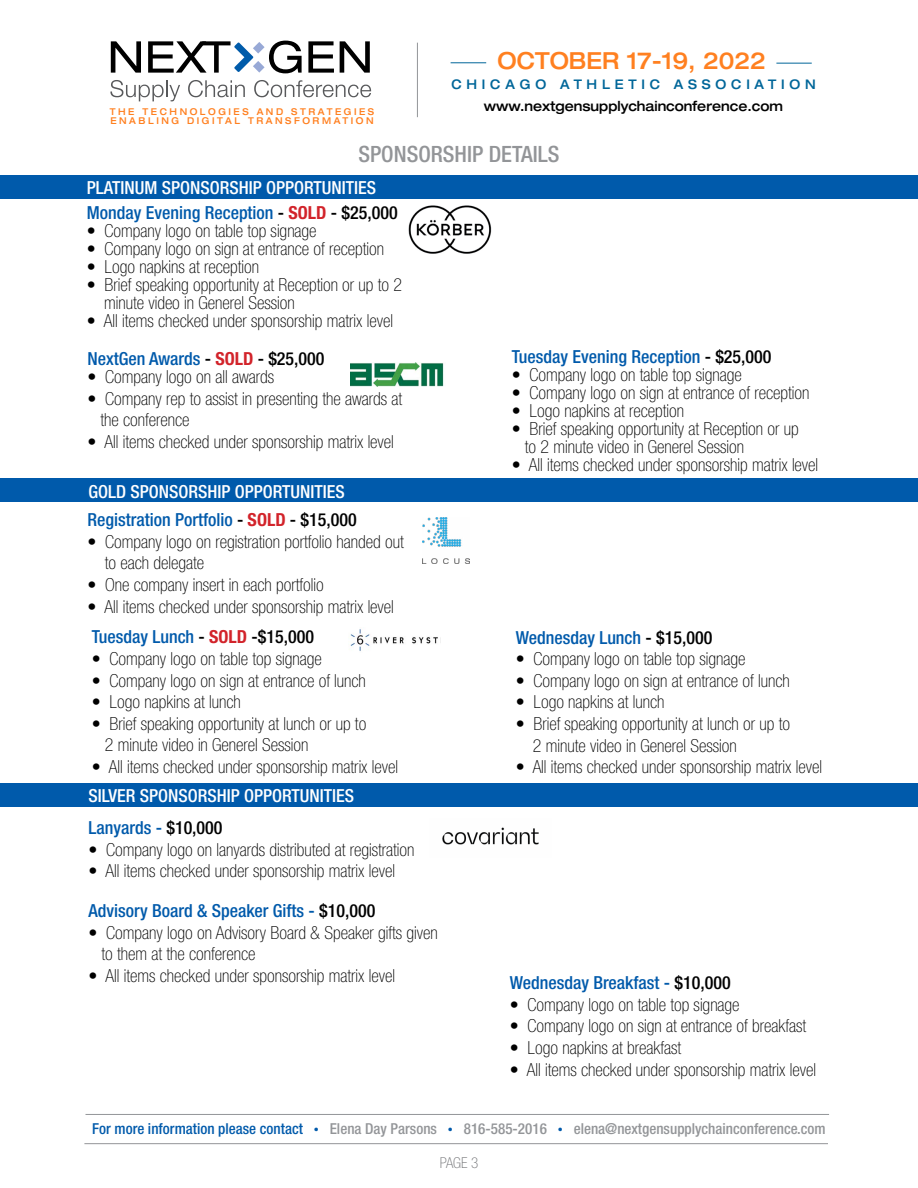
<style>
.page{position:relative;width:918px;height:1188px;background:#fff}
.page>*{position:absolute;margin:0;border:0;box-sizing:border-box;transform-origin:0 0}
.t1{font:500 expanded 23.55px "Helvetica Neue LT Std";color:#ff8020;scale:.9 1}
.t2{font:500 condensed 22.5px "Helvetica Neue LT Std";color:#939598}
.t3{font:100 condensed 18px/21.6px "Helvetica Neue LT Std";color:#000}
.t4{font:500 condensed 18px "Helvetica Neue LT Std";color:#005aab}
.t5{font:500 condensed 18px/25.5px "Helvetica Neue LT Std";color:#fff}
.t6{font:500 condensed 15.15px "Helvetica Neue LT Std";color:#939598}
.t7{font:100 condensed 15px "Helvetica Neue LT Std";color:#6d6e71}
.t8{font:500 expanded 13.95px "Helvetica Neue LT Std";color:#000;scale:.9 1}
.t9{font:500 expanded 13.35px "Helvetica Neue LT Std";letter-spacing:.4em;color:#069;scale:.9 1}
.t10{font:500 expanded 9.45px/9.4px "Helvetica Neue LT Std";letter-spacing:.3em;color:#ff8020;scale:.9 1}
.s1{color:#005aab}
.s2{color:#000}
.s3{font-weight:700;color:#d2232a}
.s4{font-weight:500;color:#005aab}
.s5{font-weight:500}
.s6{font-size:10.05px;color:#005aab}
</style>
<div class="page">
<div style="left:0;top:784px;width:918px;height:23px;background:#005aab"></div>
<div style="left:0;top:478px;width:918px;height:23px;background:#005aab"></div>
<div style="left:0;top:175px;width:918px;height:24px;background:#005aab"></div>
<hr style="left:86px;top:1114px;width:743px;height:1px;background:#939598">
<hr style="left:84px;top:1143px;width:744px;height:1px;background:#939598">
<hr style="left:417px;top:43px;width:1px;height:74px;background:#939598">
<hr style="left:451px;top:62px;width:35px;height:1px;background:#069">
<hr style="left:776px;top:63px;width:36px;height:1px;background:#069">
<svg style="left:111px;top:41px;width:30px;height:32px"></svg>
<svg style="left:308px;top:41px;width:26px;height:32px"></svg>
<svg style="left:340px;top:41px;width:30px;height:32px"></svg>
<svg style="left:110px;top:80px;width:70px;height:21px"></svg>
<svg style="left:188px;top:80px;width:57px;height:17px"></svg>
<svg style="left:254px;top:80px;width:117px;height:17px"></svg>
<svg style="left:148px;top:41px;width:154px;height:32px"></svg>
<img style="left:350px;top:629px;width:88px;height:22px">
<img style="left:350px;top:363px;width:94px;height:23px">
<img style="left:422px;top:518px;width:47px;height:46px">
<img style="left:408px;top:205px;width:84px;height:49px">
<img style="left:442px;top:827px;width:97px;height:18px">
<p class="t10" style="left:110px;top:107px;width:295px">THE TECHNOLOGIES AND STRATEGIES<br>ENABLING DIGITAL TRANSFORMATION</p>
<h1 class="t1" style="left:498px;top:46px;width:300px">OCTOBER 17-19, 2022</h1>
<p class="t9" style="left:451px;top:76px;width:406px">CHICAGO ATHLETIC ASSOCIATION</p>
<p class="t8" style="left:484px;top:97px;width:334px">www.nextgensupplychainconference.com</p>
<p class="t2" style="left:358px;top:140px;width:203px">SPONSORSHIP DETAILS</p>
<p class="t5" style="left:87px;top:174px;width:313px">PLATINUM SPONSORSHIP OPPORTUNITIES<br><span class="s1">Monday Evening Reception</span> <span class="s2">-</span> <span class="s3">SOLD</span> <span class="s2">- $25,000</span></p>
<p class="t3" style="left:87px;top:220px;width:231px">• Company logo on table top signage</p>
<p class="t3" style="left:87px;top:238px;width:299px">• Company logo on sign at entrance of reception</p>
<p class="t3" style="left:87px;top:256px;width:174px">• Logo napkins at reception</p>
<p class="t3" style="left:104px;top:276px;width:300px;line-height:18px;text-indent:-17px">• Brief speaking opportunity at Reception or up to 2 minute video in Generel Session</p>
<p class="t3" style="left:87px;top:302px;width:308px;line-height:38px">• All items checked under sponsorship matrix level<br><span class="s4">NextGen Awards</span> <span class="s5">-</span> <span class="s3">SOLD</span> <span class="s5">- $25,000</span></p>
<p class="t3" style="left:87px;top:366px;width:188px">• Company logo on all awards</p>
<p class="t3" style="left:100px;top:387px;width:303px;text-indent:-13px">• Company rep to assist in presenting the awards at the conference</p>
<p class="t3" style="left:87px;top:431px;width:308px">• All items checked under sponsorship matrix level</p>
<p class="t5" style="left:89px;top:478px;width:258px">GOLD SPONSORSHIP OPPORTUNITIES</p>
<p class="t4" style="left:87px;top:509px;width:271px">Registration Portfolio <span class="s2">-</span> <span class="s3">SOLD</span> <span class="s2">- $15,000</span></p>
<p class="t3" style="left:105px;top:531px;width:300px;text-indent:-17px">• Company logo on registration portfolio handed out to each delegate</p>
<p class="t3" style="left:87px;top:574px;width:238px">• One company insert in each portfolio</p>
<p class="t3" style="left:87px;top:591px;width:308px;line-height:30.8px">• All items checked under sponsorship matrix level<br><span class="s4">Tuesday Lunch</span> <span class="s5">-</span> <span class="s3">SOLD</span> <span class="s5">-$15,000</span></p>
<p class="t3" style="left:92px;top:648px;width:231px">• Company logo on table top signage</p>
<p class="t3" style="left:92px;top:669px;width:276px">• Company logo on sign at entrance of lunch</p>
<p class="t3" style="left:92px;top:691px;width:150px">• Logo napkins at lunch</p>
<p class="t3" style="left:105px;top:712px;width:263px;text-indent:-13px">• Brief speaking opportunity at lunch or up to<br>2 minute video in Generel Session</p>
<p class="t3" style="left:92px;top:756px;width:308px">• All items checked under sponsorship matrix level</p>
<p class="t4" style="left:512px;top:346px;width:261px">Tuesday Evening Reception <span class="s2">- $25,000</span></p>
<p class="t3" style="left:512px;top:364px;width:231px">• Company logo on table top signage</p>
<p class="t3" style="left:512px;top:382px;width:299px">• Company logo on sign at entrance of reception</p>
<p class="t3" style="left:512px;top:400px;width:174px">• Logo napkins at reception</p>
<p class="t3" style="left:525px;top:420px;width:275px;line-height:18px;text-indent:-13px">• Brief speaking opportunity at Reception or up to 2 minute video in Generel Session</p>
<p class="t3" style="left:512px;top:454px;width:308px">• All items checked under sponsorship matrix level</p>
<p class="t4" style="left:516px;top:626px;width:198px">Wednesday Lunch <span class="s2">- $15,000</span></p>
<p class="t3" style="left:516px;top:648px;width:231px">• Company logo on table top signage</p>
<p class="t3" style="left:516px;top:670px;width:276px">• Company logo on sign at entrance of lunch</p>
<p class="t3" style="left:516px;top:691px;width:150px">• Logo napkins at lunch</p>
<p class="t3" style="left:533px;top:713px;width:259px;text-indent:-17px">• Brief speaking opportunity at lunch or up to<br>2 minute video in Generel Session</p>
<p class="t3" style="left:516px;top:756px;width:308px">• All items checked under sponsorship matrix level</p>
<p class="t5" style="left:89px;top:779px;width:267px;line-height:32.1px">SILVER SPONSORSHIP OPPORTUNITIES<br><span class="s1">Lanyards -</span> <span class="s2">$10,000</span></p>
<p class="t3" style="left:89px;top:838px;width:327px">• Company logo on lanyards distributed at registration</p>
<p class="t3" style="left:89px;top:860px;width:308px">• All items checked under sponsorship matrix level</p>
<p class="t4" style="left:89px;top:900px;width:288px">Advisory Board &amp; Speaker Gifts - <span class="s2">$10,000</span></p>
<p class="t3" style="left:102px;top:921px;width:338px;text-indent:-13px">• Company logo on Advisory Board &amp; Speaker gifts given to them at the conference</p>
<p class="t3" style="left:89px;top:964px;width:308px">• All items checked under sponsorship matrix level</p>
<p class="t4" style="left:510px;top:972px;width:223px">Wednesday Breakfast - <span class="s2">$10,000</span></p>
<p class="t3" style="left:510px;top:994px;width:231px">• Company logo on table top signage</p>
<p class="t3" style="left:510px;top:1015px;width:298px">• Company logo on sign at entrance of breakfast</p>
<p class="t3" style="left:510px;top:1037px;width:173px">• Logo napkins at breakfast</p>
<p class="t3" style="left:510px;top:1058px;width:308px">• All items checked under sponsorship matrix level</p>
<p class="t6" style="left:92px;top:1120px;width:735px"><span class="s1">For more information please contact</span> <span class="s6">•</span> Elena Day Parsons <span class="s6">•</span> 816-585-2016 <span class="s6">•</span> elena@nextgensupplychainconference.com</p>
<p class="t7" style="left:440px;top:1155px;width:40px">PAGE 3</p>
</div>
